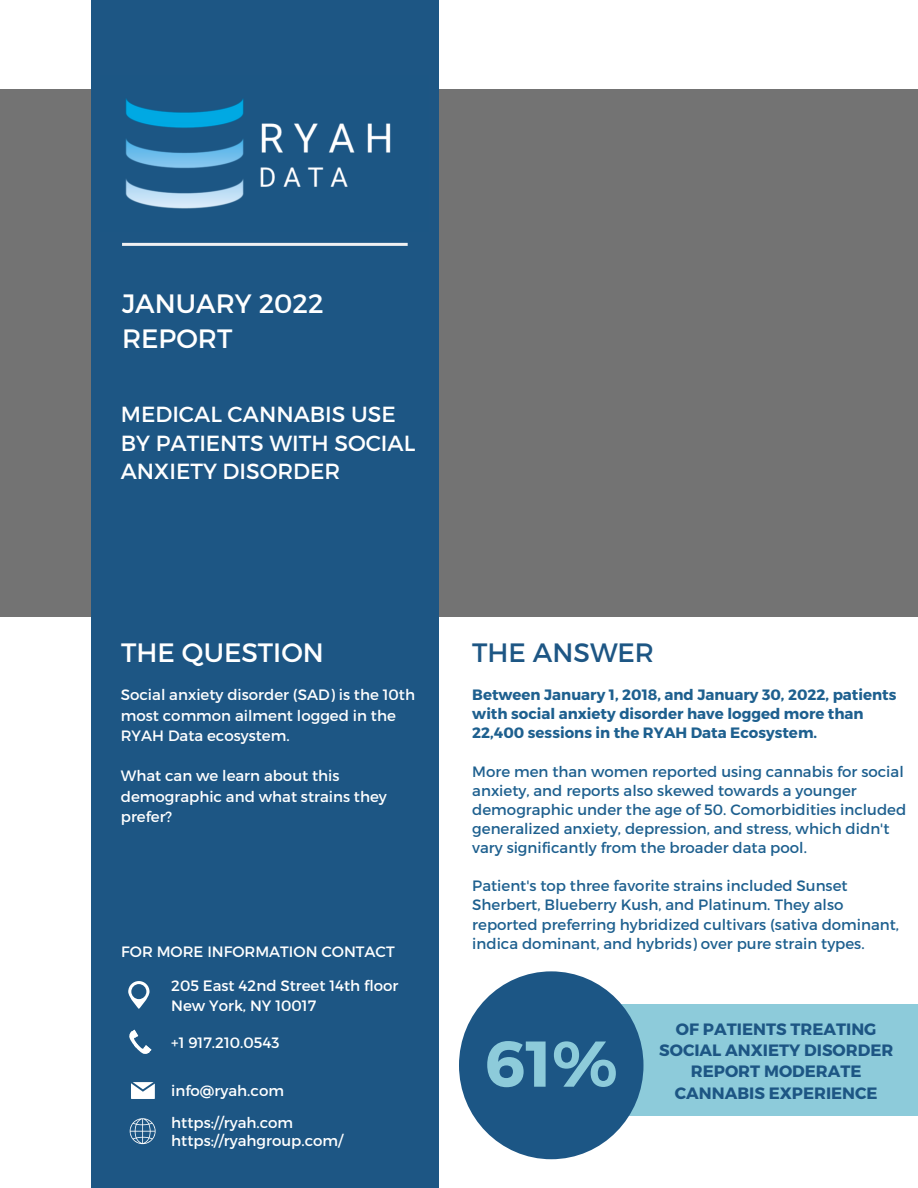
<style>
.page{position:relative;width:918px;height:1188px;background:#fff}
.page>*{position:absolute;margin:0;border:0;box-sizing:border-box;transform-origin:0 0}
.t1{font:700 64.5px "Montserrat";color:#8dcbda}
.t2{font:26.55px "Montserrat";color:#fff}
.t3{font:26.55px "Montserrat";color:#1d5684}
.t4{font:21.9px/28.5px "Montserrat";color:#fff}
.t5{font:700 16.5px/21px "Montserrat";color:#1d5684;text-align:center}
.t6{font:15px/19.2px "Montserrat";color:#1e608f}
.t7{font:15px/20.2px "Montserrat";color:#fff}
.t8{font:700 15px/19.2px "Montserrat";color:#1e608f}
</style>
<div class="page">
<div style="left:0;top:90px;width:918px;height:527px;background:#737373"></div>
<div style="left:91px;top:0;width:348px;height:1188px;background:#1d5684"></div>
<svg style="left:122px;top:243px;width:286px;height:3px"></svg>
<svg style="left:128px;top:981px;width:22px;height:28px"></svg>
<svg style="left:131px;top:1082px;width:24px;height:17px"></svg>
<svg style="left:130px;top:1118px;width:26px;height:26px"></svg>
<img style="left:125px;top:98px;width:266px;height:111px">
<svg style="left:129px;top:1030px;width:22px;height:24px"></svg>
<div style="left:584px;top:1005px;width:334px;height:111px;background:#8dcbda"></div>
<div style="left:459px;top:971px;width:184px;height:188px;background:#1c5685;border-radius:50%"></div>
<p class="t2" style="left:122px;top:286px;width:203px">JANUARY 2022</p>
<p class="t2" style="left:122px;top:321px;width:112px">REPORT</p>
<p class="t4" style="left:121px;top:399px;width:296px">MEDICAL CANNABIS USE<br>BY PATIENTS WITH SOCIAL<br>ANXIETY DISORDER</p>
<p class="t2" style="left:121px;top:635px;width:204px">THE QUESTION</p>
<p class="t3" style="left:472px;top:635px;width:183px">THE ANSWER</p>
<p class="t7" style="left:121px;top:684px;width:296px">Social anxiety disorder (SAD) is the 10th most common ailment logged in the<br>RYAH Data ecosystem.</p>
<p class="t7" style="left:121px;top:765px;width:268px">What can we learn about this demographic and what strains they prefer?</p>
<p class="t7" style="left:121px;top:941px;width:275px">FOR MORE INFORMATION CONTACT</p>
<p class="t7" style="left:171px;top:976px;width:229px;line-height:19px">205 East 42nd Street 14th floor<br>New York, NY 10017</p>
<p class="t7" style="left:171px;top:1031px;width:110px">+1 917.210.0543</p>
<p class="t7" style="left:171px;top:1080px;width:114px">info@ryah.com</p>
<p class="t7" style="left:171px;top:1112px;width:124px">https://ryah.com</p>
<p class="t7" style="left:171px;top:1130px;width:173px">https://ryahgroup.com/</p>
<p class="t8" style="left:472px;top:684px;width:426px">Between January 1, 2018, and January 30, 2022, patients with social anxiety disorder have logged more than<br>22,400 sessions in the RYAH Data Ecosystem.</p>
<p class="t6" style="left:472px;top:761px;width:436px">More men than women reported using cannabis for social anxiety, and reports also skewed towards a younger demographic under the age of 50. Comorbidities included generalized anxiety, depression, and stress, which didn't vary significantly from the broader data pool.</p>
<p class="t6" style="left:472px;top:876px;width:428px">Patient's top three favorite strains included Sunset Sherbert, Blueberry Kush, and Platinum. They also reported preferring hybridized cultivars (sativa dominant, indica dominant, and hybrids) over pure strain types.</p>
<p class="t1" style="left:485px;top:1022px;width:135px">61%</p>
<p class="t5" style="left:659px;top:1018px;width:236px">OF PATIENTS TREATING<br>SOCIAL ANXIETY DISORDER<br>REPORT MODERATE</p>
<p class="t5" style="left:675px;top:1081px;width:204px">CANNABIS EXPERIENCE</p>
</div>
